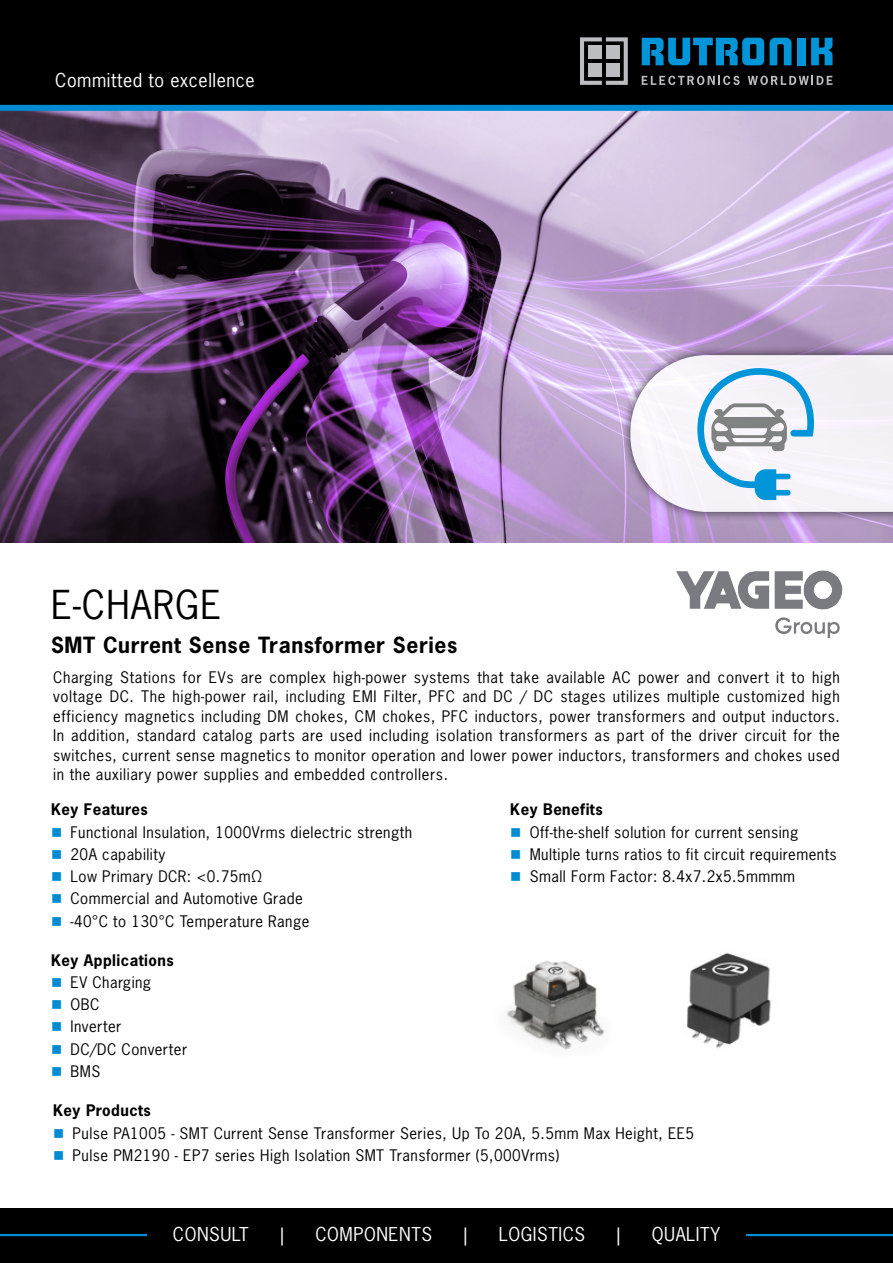
<style>
.page{position:relative;width:893px;height:1263px;background:#fff}
.page>*{position:absolute;margin:0;border:0;box-sizing:border-box;transform-origin:0 0}
.t1{font:37.5px "News Gothic Std";letter-spacing:.03em;color:#000}
.t2{font:700 21px "News Gothic Std";letter-spacing:.03em;color:#000}
.t3{font:18px "News Gothic Std";letter-spacing:.03em;color:#fff}
.t4{font:15px/22.2px "News Gothic Std";letter-spacing:.03em;color:#000}
.t5{font:700 15px "News Gothic Std";letter-spacing:.03em;color:#000}
</style>
<div class="page">
<img style="left:0;top:111px;width:893px;height:431px">
<div style="left:0;top:0;width:893px;height:106px;background:#000"></div>
<div style="left:0;top:1208px;width:893px;height:55px;background:#000"></div>
<div style="left:0;top:105px;width:893px;height:6px;background:#008bd2"></div>
<hr style="left:0;top:1234px;width:893px;height:2px;background:#008bd2">
<div style="left:797px;top:38px;width:8px;height:27px;background:#0095d9"></div>
<svg style="left:811px;top:38px;width:21px;height:27px"></svg>
<svg style="left:642px;top:38px;width:149px;height:27px"></svg>
<svg style="left:642px;top:76px;width:98px;height:9px"></svg>
<svg style="left:748px;top:76px;width:84px;height:9px"></svg>
<svg style="left:580px;top:37px;width:48px;height:48px"></svg>
<div style="left:588px;top:46px;width:14px;height:13px;background:#bcbdc0"></div>
<div style="left:606px;top:46px;width:14px;height:13px;background:#bcbdc0"></div>
<div style="left:606px;top:63px;width:14px;height:14px;background:#bcbdc0"></div>
<div style="left:588px;top:63px;width:14px;height:14px;background:#bcbdc0"></div>
<div style="left:621px;top:345px;width:272px;height:177px;background:#000;opacity:.75"></div>
<svg style="left:630px;top:355px;width:263px;height:157px"></svg>
<div style="left:147px;top:1225px;width:598px;height:18px;background:#000"></div>
<img style="left:507px;top:952px;width:264px;height:98px">
<img style="left:638px;top:534px;width:242px;height:105px">
<p class="t3" style="left:55px;top:69px;width:201px">Committed to excellence</p>
<h1 class="t1" style="left:51px;top:581px;width:172px">E-CHARGE</h1>
<h2 class="t2" style="left:51px;top:631px;width:408px">SMT Current Sense Transformer Series</h2>
<p class="t4" style="left:53px;top:667px;width:788px;line-height:19.5px;text-align:justify">Charging Stations for EVs are complex high-power systems that take available AC power and convert it to high voltage DC. The high-power rail, including EMI Filter, PFC and DC / DC stages utilizes multiple customized high efficiency magnetics including DM chokes, CM chokes, PFC inductors, power transformers and output inductors.<br>In addition, standard catalog parts are used including isolation transformers as part of the driver circuit for the switches, current sense magnetics to monitor operation and lower power inductors, transformers and chokes used in the auxiliary power supplies and embedded controllers.</p>
<p class="t5" style="left:51px;top:800px;width:98px">Key Features</p>
<p class="t4" style="left:71px;top:821px;width:343px">Functional Insulation, 1000Vrms dielectric strength<br>20A capability<br>Low Primary DCR: &lt;0.75mΩ<br>Commercial and Automotive Grade<br>-40°C to 130°C Temperature Range</p>
<p class="t5" style="left:510px;top:800px;width:94px">Key Benefits</p>
<p class="t4" style="left:530px;top:821px;width:309px">Off-the-shelf solution for current sensing<br>Multiple turns ratios to fit circuit requirements<br>Small Form Factor: 8.4x7.2x5.5mmmm</p>
<p class="t5" style="left:51px;top:950px;width:124px">Key Applications</p>
<p class="t4" style="left:71px;top:971px;width:118px">EV Charging<br>OBC<br>Inverter<br>DC/DC Converter<br>BMS</p>
<p class="t5" style="left:53px;top:1101px;width:99px">Key Products</p>
<p class="t4" style="left:73px;top:1122px;width:623px">Pulse PA1005 - SMT Current Sense Transformer Series, Up To 20A, 5.5mm Max Height, EE5<br>Pulse PM2190 - EP7 series High Isolation SMT Transformer (5,000Vrms)</p>
<p class="t3" style="left:173px;top:1222px;width:77px">CONSULT</p>
<p class="t3" style="left:280px;top:1222px;width:5px">|</p>
<p class="t3" style="left:315px;top:1222px;width:118px">COMPONENTS</p>
<p class="t3" style="left:463px;top:1222px;width:5px">|</p>
<p class="t3" style="left:499px;top:1222px;width:88px">LOGISTICS</p>
<p class="t3" style="left:616px;top:1222px;width:5px">|</p>
<p class="t3" style="left:652px;top:1222px;width:70px">QUALITY</p>
</div>
